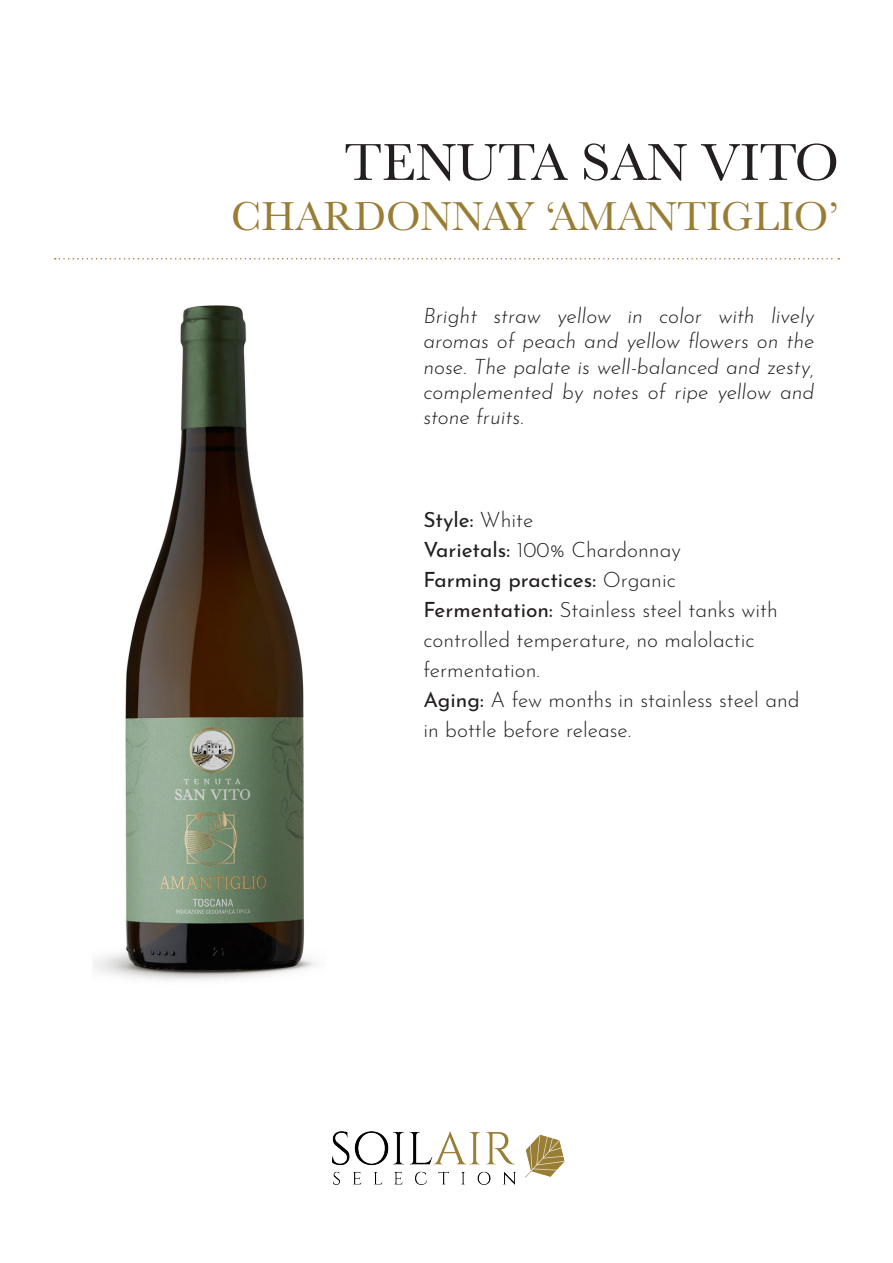
<style>
.page{position:relative;width:893px;height:1263px;background:#fff}
.page>*{position:absolute;margin:0;border:0;box-sizing:border-box;transform-origin:0 0}
.Wines{font:54px "Baskerville";color:#231f20}
.Wines-2{font:42px "Baskerville";color:#997d35}
.Wines-3{font:300 21px/30px "Josefin Sans";color:#231f20}
.Wines-4{font:italic 300 21px/25.2px "Josefin Sans";color:#231f20;text-align:justify}
.Wines-5{font:21px "Josefin Sans";color:#231f20}
.s1{font-weight:300}
.s2{font-weight:400}
</style>
<div class="page">
<img style="left:333px;top:1131px;width:232px;height:53px">
<img style="left:93px;top:305px;width:224px;height:675px">
<svg style="left:55px;top:258px;width:784px;height:2px"></svg>
<p class="Wines" style="left:344px;top:128px;width:496px">TENUTA SAN VITO</p>
<p class="Wines-2" style="left:231px;top:190px;width:609px">CHARDONNAY ‘AMANTIGLIO’</p>
<p class="Wines-4" style="left:423px;top:301px;width:392px">Bright straw yellow in color with lively aromas of peach and yellow flowers on the nose. The palate is well-balanced and zesty, complemented by notes of ripe yellow and stone fruits.</p>
<p class="Wines-5" style="left:423px;top:502px;width:111px">Style: <span class="s1">White</span></p>
<p class="Wines-3" style="left:423px;top:533px;width:259px"><span class="s2">Varietals:</span> 100% Chardonnay</p>
<p class="Wines-5" style="left:423px;top:562px;width:254px">Farming practices: <span class="s1">Organic</span></p>
<p class="Wines-3" style="left:423px;top:593px;width:356px"><span class="s2">Fermentation:</span> Stainless steel tanks with controlled temperature, no malolactic fermentation.</p>
<p class="Wines-3" style="left:423px;top:683px;width:378px"><span class="s2">Aging:</span> A few months in stainless steel and in bottle before release.</p>
</div>
